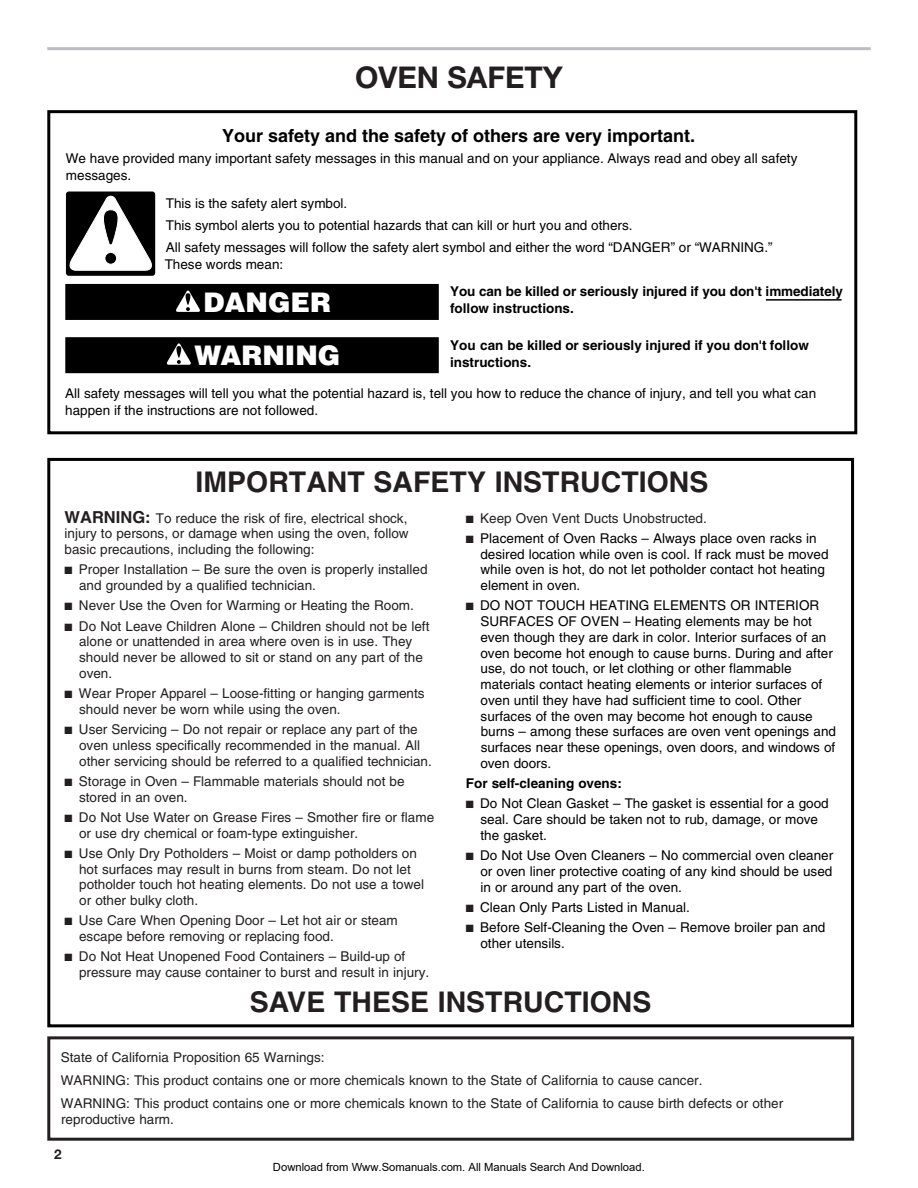
<style>
.page{position:relative;width:918px;height:1188px;background:#fff}
.page>*{position:absolute;margin:0;border:0;box-sizing:border-box;transform-origin:0 0}
.Heading_1_Cook{font:700 30px "Helvetica Neue";color:#231f20}
.t1{font:700 28.5px "Helvetica";color:#231f20}
.t2{font:900 27px/52.8px "Helvetica";color:#fff;text-align:center}
.t3{font:700 18px "Helvetica";color:#000}
.t4{font:13.5px/15.8px "Helvetica";color:#231f20}
.t5{font:13.5px/15.8px "Helvetica";color:#000}
.t6{font:700 13.5px "Helvetica";color:#000}
.Body_Bold{font:700 13.5px "Helvetica Neue";color:#231f20}
.t7{font:11.25px "Arial";color:#000}
.s1{font-weight:700;font-size:16.5px}
.s2{color:#231f20}
</style>
<div class="page">
<hr style="left:47px;top:47px;width:824px;height:3px;background:#bcbdc0">
<div style="left:65px;top:284px;width:374px;height:36px;background:#000"></div>
<div style="left:47px;top:110px;width:810px;height:324px;border:3px solid #000"></div>
<div style="left:65px;top:337px;width:374px;height:36px;background:#000"></div>
<div style="left:66px;top:192px;width:89px;height:84px;border:3px solid #000;border-radius:2px"></div>
<svg style="left:67px;top:196px;width:87px;height:75px"></svg>
<hr style="left:766px;top:299px;width:76px;height:2px;background:#000">
<svg style="left:176px;top:290px;width:24px;height:22px"></svg>
<svg style="left:166px;top:343px;width:25px;height:22px"></svg>
<div style="left:47px;top:458px;width:807px;height:569px;border:3px solid #000"></div>
<div style="left:47px;top:1036px;width:807px;height:105px;border:3px solid #231f20"></div>
<h1 class="Heading_1_Cook" style="left:355px;top:59px;width:209px">OVEN SAFETY</h1>
<p class="t3" style="left:222px;top:125px;width:475px">Your safety and the safety of others are very important.</p>
<p class="t5" style="left:66px;top:149px;width:733px;line-height:17.2px">We have provided many important safety messages in this manual and on your appliance. Always read and obey all safety messages.</p>
<p class="t5" style="left:166px;top:193px;width:608px;line-height:21.8px">This is the safety alert symbol.<br>This symbol alerts you to potential hazards that can kill or hurt you and others.<br>All safety messages will follow the safety alert symbol and either the word “DANGER” or “WARNING.”</p>
<p class="t5" style="left:165px;top:257px;width:120px">These words mean:</p>
<p class="t6" style="left:450px;top:300px;width:125px">follow instructions.</p>
<p class="t6" style="left:450px;top:283px;width:394px">You can be killed or seriously injured if you don't immediately</p>
<p class="t2" style="left:194px;top:275px;width:147px">DANGER<br>WARNING</p>
<p class="t6" style="left:450px;top:337px;width:360px">You can be killed or seriously injured if you don't follow</p>
<p class="t5" style="left:65px;top:385px;width:753px;line-height:17.2px">All safety messages will tell you what the potential hazard is, tell you how to reduce the chance of injury, and tell you what can happen if the instructions are not followed.</p>
<p class="t6" style="left:450px;top:354px;width:83px">instructions.</p>
<p class="t1" style="left:196px;top:464px;width:514px">IMPORTANT SAFETY INSTRUCTIONS</p>
<p class="t4" style="left:65px;top:510px;width:346px;text-align:justify"><span class="s1">WARNING:</span> To reduce the risk of fire, electrical shock, injury to persons, or damage when using the oven, follow basic precautions, including the following:</p>
<p class="t4" style="left:79px;top:562px;width:350px;text-indent:-15px">■ Proper Installation – Be sure the oven is properly installed and grounded by a qualified technician.</p>
<p class="t4" style="left:65px;top:598px;width:351px">■ Never Use the Oven for Warming or Heating the Room.</p>
<p class="t4" style="left:79px;top:618px;width:352px;text-indent:-15px">■ Do Not Leave Children Alone – Children should not be left alone or unattended in area where oven is in use. They should never be allowed to sit or stand on any part of the oven.</p>
<p class="t4" style="left:79px;top:686px;width:347px;text-indent:-15px">■ Wear Proper Apparel – Loose-fitting or hanging garments should never be worn while using the oven.</p>
<p class="t4" style="left:79px;top:722px;width:354px;text-indent:-15px">■ User Servicing – Do not repair or replace any part of the oven unless specifically recommended in the manual. All other servicing should be referred to a qualified technician.</p>
<p class="t4" style="left:79px;top:773px;width:327px;text-indent:-15px">■ Storage in Oven – Flammable materials should not be stored in an oven.</p>
<p class="t4" style="left:79px;top:809px;width:357px;text-indent:-15px">■ Do Not Use Water on Grease Fires – Smother fire or flame or use dry chemical or foam-type extinguisher.</p>
<p class="t4" style="left:79px;top:845px;width:346px;text-indent:-15px">■ Use Only Dry Potholders – Moist or damp potholders on hot surfaces may result in burns from steam. Do not let potholder touch hot heating elements. Do not use a towel or other bulky cloth.</p>
<p class="t4" style="left:79px;top:913px;width:320px;text-indent:-15px">■ Use Care When Opening Door – Let hot air or steam escape before removing or replacing food.</p>
<p class="t4" style="left:79px;top:949px;width:352px;text-indent:-15px">■ Do Not Heat Unopened Food Containers – Build-up of pressure may cause container to burst and result in injury.</p>
<p class="t4" style="left:466px;top:510px;width:243px">■ Keep Oven Vent Ducts Unobstructed.</p>
<p class="t5" style="left:480px;top:530px;width:350px;text-indent:-15px"><span class="s2">■</span> Placement of Oven Racks – Always place oven racks in desired location while oven is cool. If rack must be moved while oven is hot, do not let potholder contact hot heating element in oven.</p>
<p class="t5" style="left:480px;top:598px;width:357px;text-indent:-15px"><span class="s2">■</span> DO NOT TOUCH HEATING ELEMENTS OR INTERIOR SURFACES OF OVEN – Heating elements may be hot even though they are dark in color. Interior surfaces of an oven become hot enough to cause burns. During and after use, do not touch, or let clothing or other flammable materials contact heating elements or interior surfaces of oven until they have had sufficient time to cool. Other surfaces of the oven may become hot enough to cause burns – among these surfaces are oven vent openings and surfaces near these openings, oven doors, and windows of oven doors.</p>
<p class="t6" style="left:466px;top:775px;width:158px">For self-cleaning ovens:</p>
<p class="t5" style="left:480px;top:796px;width:350px;text-indent:-15px"><span class="s2">■</span> Do Not Clean Gasket – The gasket is essential for a good seal. Care should be taken not to rub, damage, or move the gasket.</p>
<p class="t5" style="left:480px;top:847px;width:354px;text-align:justify;text-indent:-15px"><span class="s2">■</span> Do Not Use Oven Cleaners – No commercial oven cleaner or oven liner protective coating of any kind should be used in or around any part of the oven.</p>
<p class="t5" style="left:466px;top:899px;width:226px"><span class="s2">■</span> Clean Only Parts Listed in Manual.</p>
<p class="t5" style="left:480px;top:919px;width:347px;text-indent:-15px"><span class="s2">■</span> Before Self-Cleaning the Oven – Remove broiler pan and other utensils.</p>
<p class="t1" style="left:250px;top:984px;width:403px">SAVE THESE INSTRUCTIONS</p>
<p class="t4" style="left:61px;top:1045px;width:724px;line-height:23.2px">State of California Proposition 65 Warnings:<br>WARNING: This product contains one or more chemicals known to the State of California to cause cancer.<br>WARNING: This product contains one or more chemicals known to the State of California to cause birth defects or other</p>
<p class="t4" style="left:61px;top:1111px;width:114px">reproductive harm.</p>
<p class="t7" style="left:273px;top:1160px;width:373px">Download from Www.Somanuals.com. All Manuals Search And Download.</p>
<p class="Body_Bold" style="left:54px;top:1146px;width:9px">2</p>
</div>
